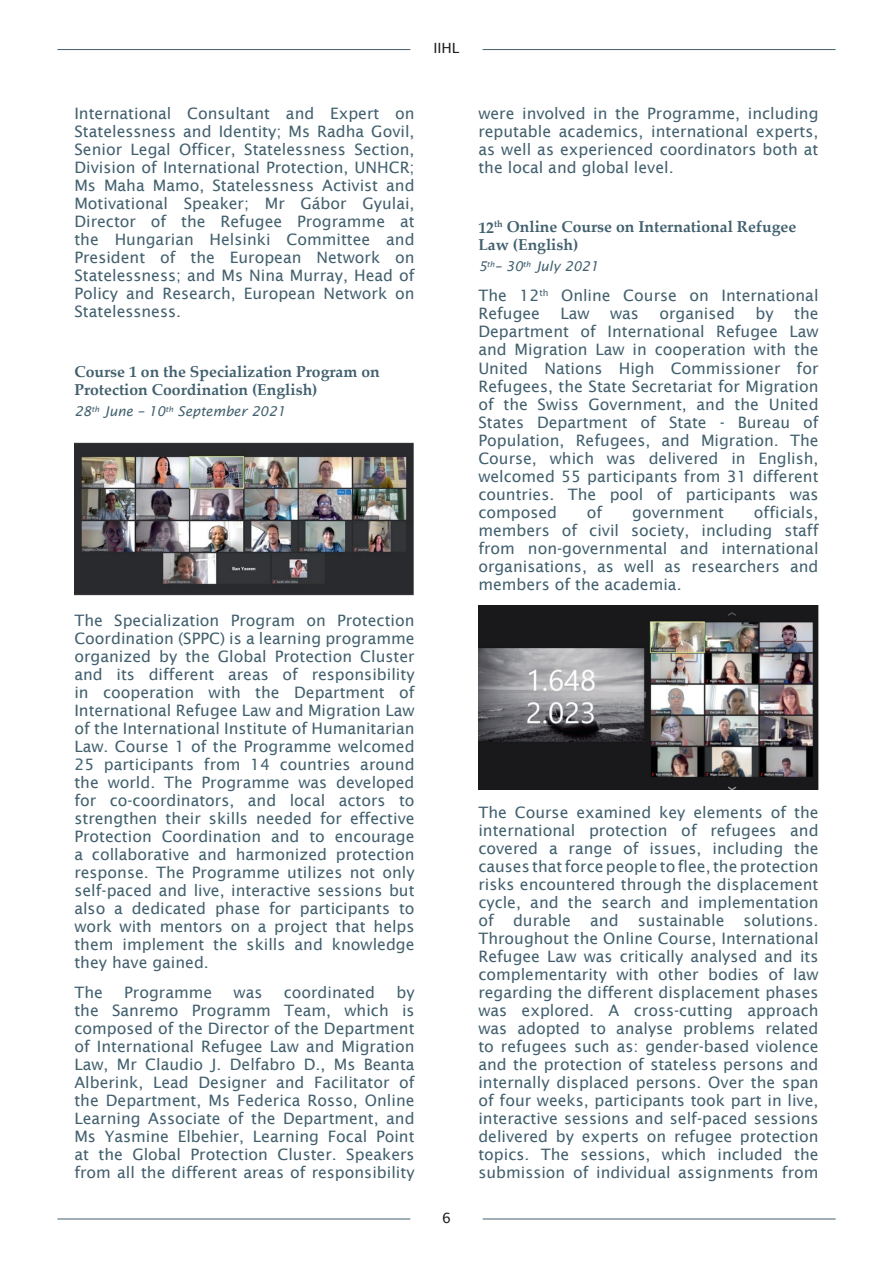
<style>
.page{position:relative;width:893px;height:1263px;background:#fff}
.page>*{position:absolute;margin:0;border:0;box-sizing:border-box;transform-origin:0 0}
.t1{font:15.75px/18px "Lucida Sans";color:#42606e;text-align:justify}
.t2{font:700 15.75px/18px "Palatino Linotype";color:#42606e}
.t3{font:14.1px "Lucida Sans";color:#231f20}
.t4{font:italic 13.5px "Lucida Sans";color:#42606e}
</style>
<div class="page">
<hr style="left:483px;top:1218px;width:353px;height:1px;background:#42606e">
<hr style="left:57px;top:1218px;width:353px;height:1px;background:#42606e">
<img style="left:74px;top:443px;width:340px;height:152px">
<img style="left:478px;top:605px;width:341px;height:184px">
<hr style="left:483px;top:49px;width:353px;height:1px;background:#42606e">
<hr style="left:57px;top:49px;width:353px;height:1px;background:#42606e">
<p class="t3" style="left:433px;top:40px;width:28px">IIHL</p>
<p class="t1" style="left:74px;top:105px;width:342px">International Consultant and Expert on Statelessness and Identity; Ms Radha Govil, Senior Legal Officer, Statelessness Section, Division of International Protection, UNHCR; Ms Maha Mamo, Statelessness Activist and Motivational Speaker; Mr Gábor Gyulai, Director of the Refugee Programme at the Hungarian Helsinki Committee and President of the European Network on Statelessness; and Ms Nina Murray, Head of Policy and Research, European Network on Statelessness.</p>
<p class="t2" style="left:74px;top:362px;width:307px">Course 1 on the Specialization Program on<br>Protection Coordination (English)</p>
<p class="t4" style="left:74px;top:404px;width:213px">28<sup>th</sup> June – 10<sup>th</sup> September 2021</p>
<p class="t1" style="left:74px;top:612px;width:342px">The Specialization Program on Protection Coordination (SPPC) is a learning programme organized by the Global Protection Cluster and its different areas of responsibility in cooperation with the Department of International Refugee Law and Migration Law of the International Institute of Humanitarian Law. Course 1 of the Programme welcomed 25 participants from 14 countries around the world. The Programme was developed for co-coordinators, and local actors to strengthen their skills needed for effective Protection Coordination and to encourage a collaborative and harmonized protection response. The Programme utilizes not only self-paced and live, interactive sessions but also a dedicated phase for participants to work with mentors on a project that helps them implement the skills and knowledge they have gained.</p>
<p class="t1" style="left:74px;top:984px;width:30px">The</p>
<p class="t1" style="left:124px;top:984px;width:89px">Programme</p>
<p class="t1" style="left:234px;top:984px;width:30px">was</p>
<p class="t1" style="left:284px;top:984px;width:93px">coordinated</p>
<p class="t1" style="left:74px;top:984px;width:342px;text-indent:322px">by the Sanremo Programm Team, which is composed of the Director of the Department of International Refugee Law and Migration Law, Mr Claudio J. Delfabro D., Ms Beanta Alberink, Lead Designer and Facilitator of the Department, Ms Federica Rosso, Online Learning Associate of the Department, and Ms Yasmine Elbehier, Learning Focal Point at the Global Protection Cluster. Speakers from all the different areas of responsibility</p>
<p class="t3" style="left:442px;top:1210px;width:10px">6</p>
<p class="t1" style="left:478px;top:104px;width:342px">were involved in the Programme, including reputable academics, international experts, as well as experienced coordinators both at the local and global level.</p>
<p class="t2" style="left:478px;top:218px;width:319px">12<sup>th</sup> Online Course on International Refugee<br>Law (English)</p>
<p class="t4" style="left:478px;top:259px;width:122px">5<sup>th</sup>– 30<sup>th</sup> July 2021</p>
<p class="t1" style="left:478px;top:287px;width:342px">The 12<sup>th</sup> Online Course on International<br>Refugee</p>
<p class="t1" style="left:478px;top:305px;width:342px;text-indent:316px">the Department of International Refugee Law and Migration Law in cooperation with the United Nations High Commissioner for Refugees, the State Secretariat for Migration of the Swiss Government, and the United States Department of State - Bureau of Population, Refugees, and Migration. The Course, which was delivered in English, welcomed 55 participants from 31 different countries. The pool of participants was composed</p>
<p class="t1" style="left:560px;top:305px;width:31px">Law</p>
<p class="t1" style="left:610px;top:305px;width:30px">was</p>
<p class="t1" style="left:659px;top:305px;width:77px">organised</p>
<p class="t1" style="left:755px;top:305px;width:20px">by</p>
<p class="t1" style="left:478px;top:503px;width:342px;text-indent:275px">officials, members of civil society, including staff from non-governmental and international organisations, as well as researchers and members of the academia.</p>
<p class="t1" style="left:587px;top:503px;width:17px">of</p>
<p class="t1" style="left:632px;top:503px;width:93px">government</p>
<p class="t1" style="left:478px;top:803px;width:342px">The Course examined key elements of the international protection of refugees and covered a range of issues, including the causes that force people to flee, the protection risks encountered through the displacement cycle, and the search and implementation of durable and sustainable solutions.<br>Throughout the Online Course, International Refugee Law was critically analysed and its complementarity with other bodies of law regarding the different displacement phases was explored. A cross-cutting approach was adopted to analyse problems related to refugees such as: gender-based violence and the protection of stateless persons and internally displaced persons. Over the span of four weeks, participants took part in live, interactive sessions and self-paced sessions delivered by experts on refugee protection topics. The sessions, which included the submission of individual assignments from</p>
</div>
